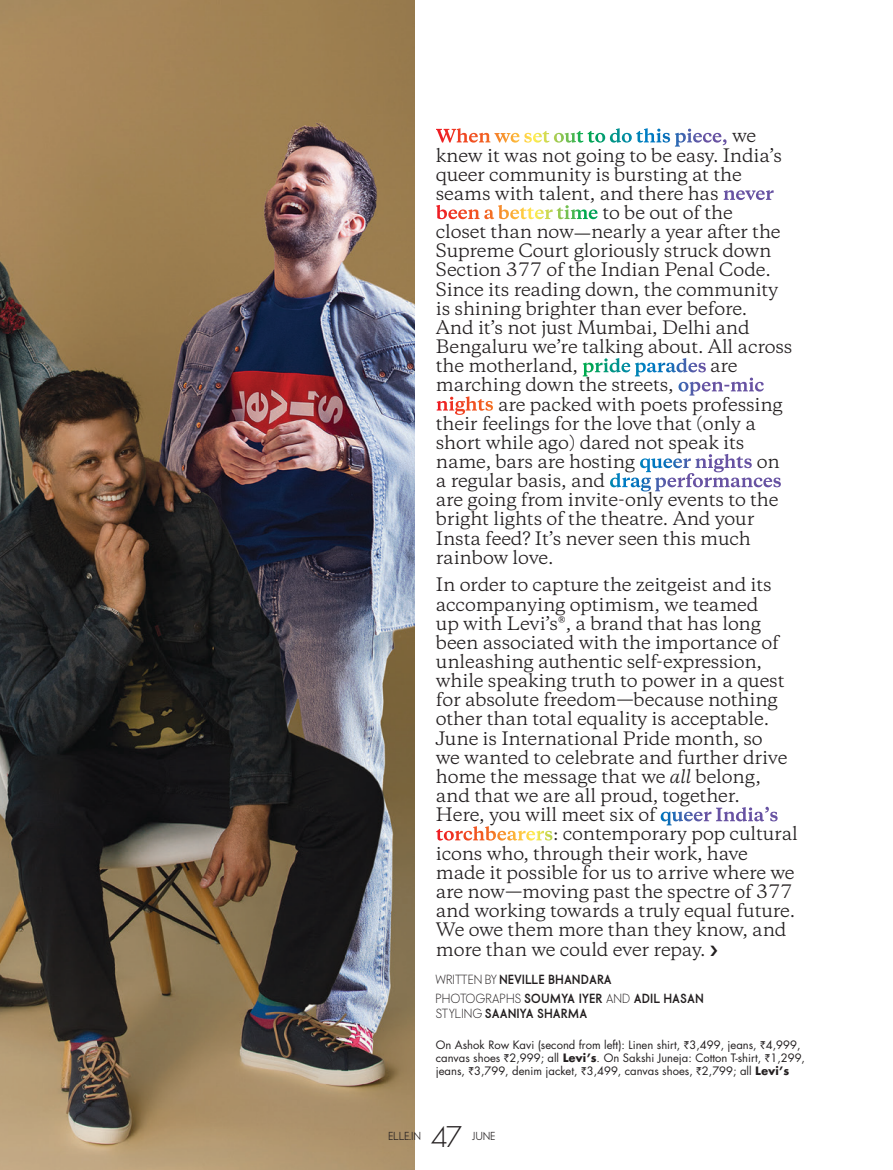
<style>
.page{position:relative;width:893px;height:1170px;background:#fff}
.page>*{position:absolute;margin:0;border:0;box-sizing:border-box;transform-origin:0 0}
.t1{font:27px "Elle Nova C";color:#231f20}
.t2{font:17.4px/19.2px "Copernicus";letter-spacing:-.01em;color:#231f20}
.t3{font:700 12px/19.2px "Elle Nova C";letter-spacing:.05em;color:#231f20}
.t4{font:11.25px/12.8px "Futura";color:#231f20}
.t5{font:500 10.5px "Elle Nova C";letter-spacing:.03em;color:#231f20}
.s1{font-weight:700;color:#fff}
.s2{font-style:italic}
.s3{font-weight:400}
.s4{font-family:"Rupee"}
.s5{font-weight:700}
</style>
<div class="page">
<img style="left:0;top:0;width:415px;height:1169px">
<p class="t2" style="left:436px;top:126px;width:358px"><span class="s1">When we set out to do this piece,</span> we knew it was not going to be easy. India’s queer community is bursting at the seams with talent, and there has <span class="s1">never been a better time</span> to be out of the<br>closet than now—nearly a year after the Supreme Court gloriously struck down Section 377 of the Indian Penal Code.<br>Since its reading down, the community is shining brighter than ever before.<br>And it’s not just Mumbai, Delhi and Bengaluru we’re talking about. All across the motherland, <span class="s1">pride parades</span> are marching down the streets, <span class="s1">open-mic nights</span> are packed with poets professing their feelings for the love that (only a short while ago) dared not speak its name, bars are hosting <span class="s1">queer nights</span> on a regular basis, and <span class="s1">drag performances </span>are going from invite-only events to the bright lights of the theatre. And your Insta feed? It’s never seen this much rainbow love.</p>
<p class="t2" style="left:436px;top:575px;width:364px">In order to capture the zeitgeist and its accompanying optimism, we teamed<br>up with Levi’s®, a brand that has long been associated with the importance of unleashing authentic self-expression, while speaking truth to power in a quest for absolute freedom—because nothing other than total equality is acceptable.<br>June is International Pride month, so<br>we wanted to celebrate and further drive home the message that we <span class="s2">all</span> belong, and that we are all proud, together.<br>Here, you will meet six of <span class="s1">queer India’s torchbearers</span>: contemporary pop cultural icons who, through their work, have made it possible for us to arrive where we are now—moving past the spectre of 377 and working towards a truly equal future.<br>We owe them more than they know, and more than we could ever repay.</p>
<p class="t3" style="left:436px;top:969px;width:269px"><span class="s3">WRITTEN BY</span> NEVILLE BHANDARA<br><span class="s3">PHOTOGRAPHS</span> SOUMYA IYER <span class="s3">AND</span> ADIL HASAN</p>
<p class="t3" style="left:436px;top:1004px;width:153px"><span class="s3">STYLING</span> SAANIYA SHARMA</p>
<p class="t4" style="left:436px;top:1038px;width:371px">On Ashok Row Kavi (second from left): Linen shirt, <span class="s4">`</span>3,499, jeans, <span class="s4">`</span>4,999, canvas shoes <span class="s4">`</span>2,999; all <span class="s5">Levi’s</span>. On Sakshi Juneja: Cotton T-shirt, <span class="s4">`</span>1,299, jeans, <span class="s4">`</span>3,799, denim jacket, <span class="s4">`</span>3,499, canvas shoes, <span class="s4">`</span>2,799; all <span class="s5">Levi’s</span></p>
<p class="t5" style="left:389px;top:1130px;width:34px">ELLE.IN</p>
<h1 class="t1" style="left:431px;top:1121px;width:33px">47</h1>
<p class="t5" style="left:472px;top:1130px;width:25px">JUNE</p>
</div>
